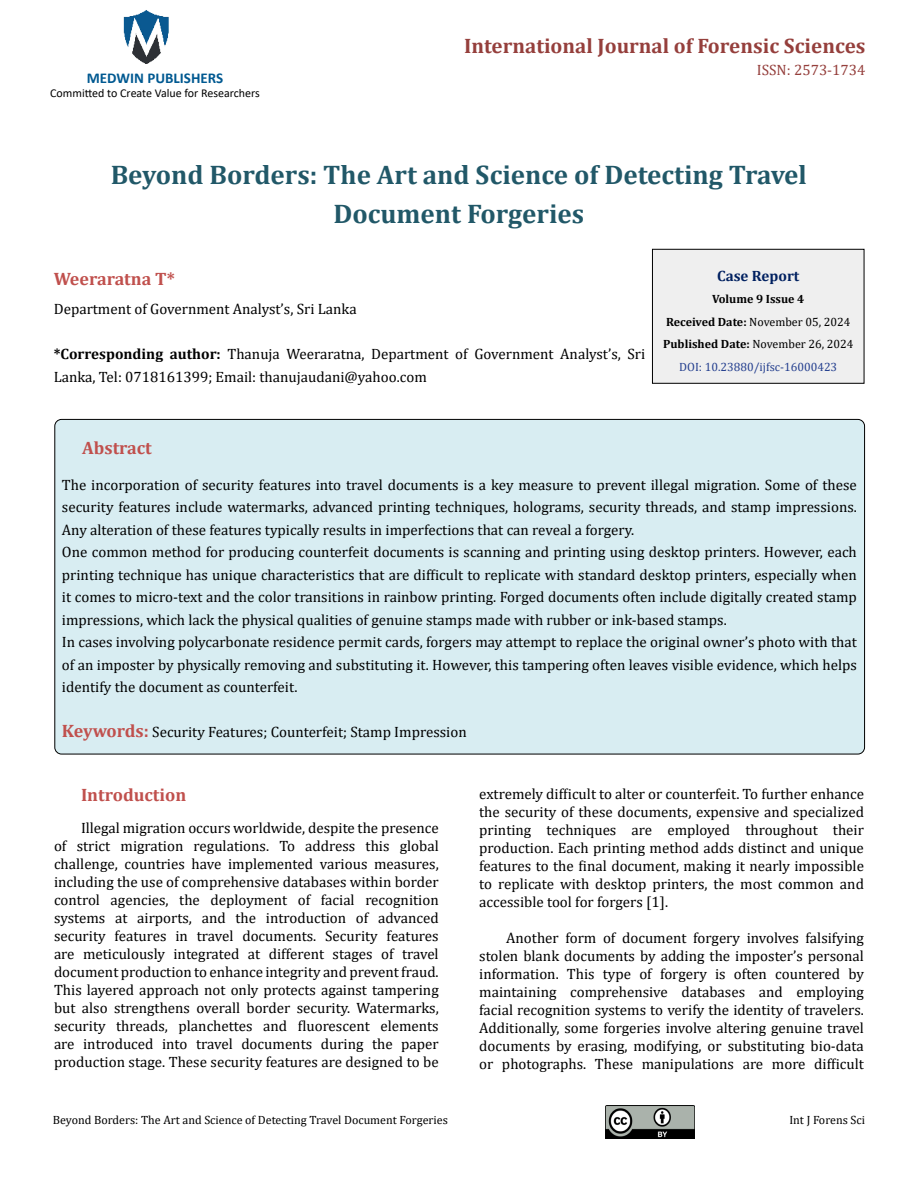
<style>
.page{position:relative;width:918px;height:1188px;background:#fff}
.page>*{position:absolute;margin:0;border:0;box-sizing:border-box;transform-origin:0 0}
.t1{font:700 27px/39px "Cambria";color:#215868;text-align:center}
.t2{font:700 21px "Cambria";color:#953f3c}
.t3{font:700 18px "Cambria";color:#c0504d}
.t4{font:15px/18px "Cambria";color:#000;text-align:justify}
.t5{font:700 15px "Calibri";color:#005991}
.t6{font:15px "Cambria";color:#953f3c}
.t7{font:700 15px "Cambria";color:#002060}
.t8{font:700 12px/22.5px "Cambria";color:#000;text-align:center}
.t9{font:12px "Cambria";color:#000}
.t10{font:12px "Calibri";color:#000}
.s1{font-weight:700}
.s2{font-weight:400}
.s3{font-weight:400;color:#25408f}
.s4{font-weight:700;font-size:18px;color:#c0504d}
</style>
<div class="page">
<img style="left:123px;top:10px;width:46px;height:54px">
<img style="left:606px;top:1105px;width:88px;height:34px">
<div style="left:652px;top:249px;width:212px;height:134px;background:#efefef"></div>
<div style="left:652px;top:249px;width:212px;height:135px;border:1px solid #000"></div>
<div style="left:55px;top:419px;width:810px;height:335px;background:#d8edf2;border-radius:7px"></div>
<p class="t5" style="left:87px;top:67px;width:138px">MEDWIN PUBLISHERS</p>
<p class="t10" style="left:50px;top:85px;width:211px">Committed to Create Value for Researchers</p>
<h2 class="t2" style="left:464px;top:31px;width:403px">International Journal of Forensic Sciences</h2>
<p class="t6" style="left:757px;top:62px;width:110px">ISSN: 2573-1734</p>
<h1 class="t1" style="left:111px;top:155px;width:698px">Beyond Borders: The Art and Science of Detecting Travel<br>Document Forgeries</h1>
<p class="t3" style="left:54px;top:266px;width:123px">Weeraratna T*</p>
<p class="t4" style="left:54px;top:300px;width:304px">Department of Government Analyst’s, Sri Lanka</p>
<p class="t4" style="left:54px;top:343px;width:593px;line-height:22.5px"><span class="s1">*Corresponding author:</span> Thanuja Weeraratna, Department of Government Analyst’s, Sri<br>Lanka, Tel: 0718161399; Email: thanujaudani@yahoo.com</p>
<p class="t7" style="left:717px;top:265px;width:84px">Case Report</p>
<p class="t8" style="left:663px;top:288px;width:192px">Volume 9 Issue 4<br>Received Date: <span class="s2">November 05, 2024<br></span>Published Date: <span class="s2">November 26, 2024<br></span><span class="s3">DOI: 10.23880/ijfsc-16000423</span></p>
<p class="t3" style="left:82px;top:435px;width:71px">Abstract</p>
<p class="t4" style="left:62px;top:474px;width:797px;line-height:22.5px;text-align:left">The incorporation of security features into travel documents is a key measure to prevent illegal migration. Some of these security features include watermarks, advanced printing techniques, holograms, security threads, and stamp impressions.<br>Any alteration of these features typically results in imperfections that can reveal a forgery.<br>One common method for producing counterfeit documents is scanning and printing using desktop printers. However, each printing technique has unique characteristics that are difficult to replicate with standard desktop printers, especially when it comes to micro-text and the color transitions in rainbow printing. Forged documents often include digitally created stamp impressions, which lack the physical qualities of genuine stamps made with rubber or ink-based stamps.<br>In cases involving polycarbonate residence permit cards, forgers may attempt to replace the original owner’s photo with that of an imposter by physically removing and substituting it. However, this tampering often leaves visible evidence, which helps identify the document as counterfeit.</p>
<p class="t4" style="left:62px;top:723px;width:406px"><span class="s4">Keywords:</span> Security Features; Counterfeit; Stamp Impression</p>
<p class="t3" style="left:81px;top:782px;width:107px">Introduction</p>
<p class="t4" style="left:54px;top:819px;width:386px;text-indent:27px">Illegal migration occurs worldwide, despite the presence of strict migration regulations. To address this global challenge, countries have implemented various measures, including the use of comprehensive databases within border control agencies, the deployment of facial recognition systems at airports, and the introduction of advanced security features in travel documents. Security features are meticulously integrated at different stages of travel document production to enhance integrity and prevent fraud.<br>This layered approach not only protects against tampering but also strengthens overall border security. Watermarks, security threads, planchettes and fluorescent elements are introduced into travel documents during the paper production stage. These security features are designed to be</p>
<p class="t4" style="left:479px;top:785px;width:386px">extremely difficult to alter or counterfeit. To further enhance the security of these documents, expensive and specialized printing techniques are employed throughout their production. Each printing method adds distinct and unique features to the final document, making it nearly impossible to replicate with desktop printers, the most common and accessible tool for forgers [1].</p>
<p class="t4" style="left:479px;top:929px;width:386px;text-indent:27px">Another form of document forgery involves falsifying stolen blank documents by adding the imposter’s personal information. This type of forgery is often countered by maintaining comprehensive databases and employing facial recognition systems to verify the identity of travelers.<br>Additionally, some forgeries involve altering genuine travel documents by erasing, modifying, or substituting bio-data or photographs. These manipulations are more difficult</p>
<p class="t9" style="left:53px;top:1113px;width:396px">Beyond Borders: The Art and Science of Detecting Travel Document Forgeries</p>
<p class="t9" style="left:789px;top:1113px;width:77px">Int J Forens Sci</p>
</div>
